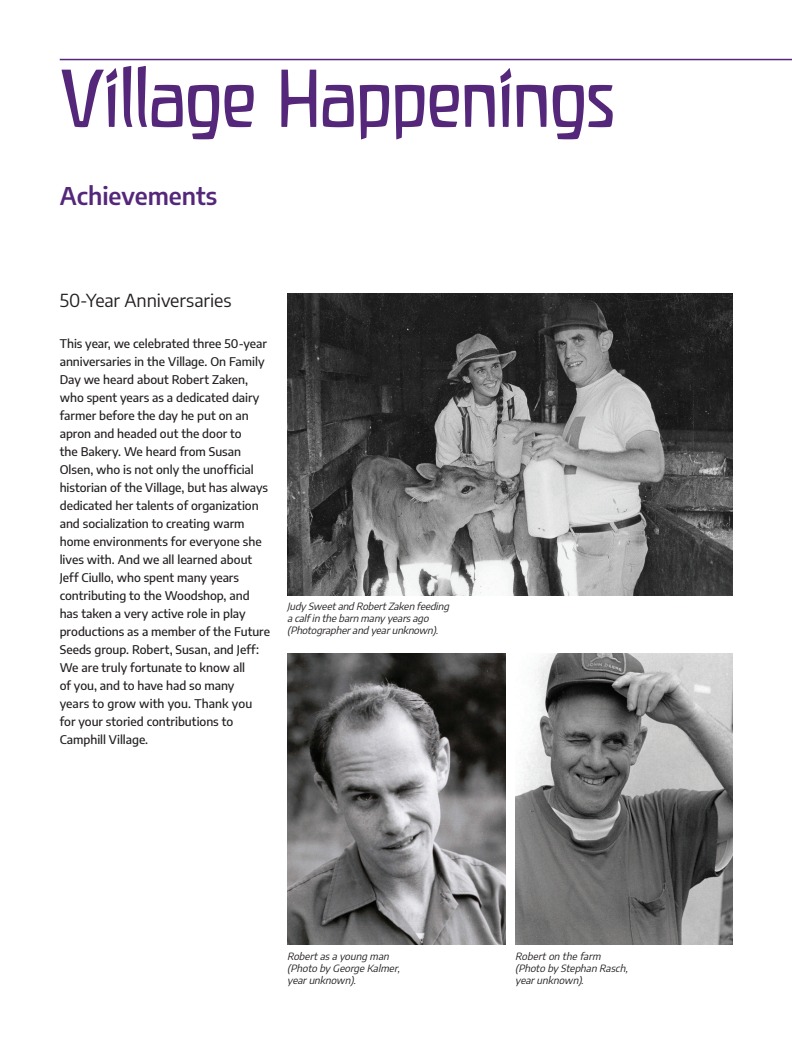
<style>
.page{position:relative;width:792px;height:1044px;background:#fff}
.page>*{position:absolute;margin:0;border:0;box-sizing:border-box;transform-origin:0 0}
.Page_title{font:84px "Liant";letter-spacing:-.025em;color:#55277b}
.Category{font:600 24px "Encode Sans";color:#55277b}
.Subhead{font:18px "Encode Sans";letter-spacing:-.005em;color:#231f20}
.Body_Copy{font:500 12px/18px "Encode Sans";color:#231f20}
.t1{font:italic 10px/12px "Encode Sans";color:#231f20}
</style>
<div class="page">
<hr style="left:60px;top:59px;width:732px;height:1px;background:#55277b">
<img style="left:287px;top:293px;width:445px;height:302px">
<img style="left:287px;top:654px;width:218px;height:291px">
<img style="left:515px;top:654px;width:217px;height:291px">
<p class="Page_title" style="left:60px;top:55px;width:557px">Village Happenings</p>
<p class="Category" style="left:60px;top:179px;width:159px">Achievements</p>
<p class="Subhead" style="left:60px;top:288px;width:173px">50-Year Anniversaries</p>
<p class="Body_Copy" style="left:60px;top:334px;width:212px">This year, we celebrated three 50-year anniversaries in the Village. On Family Day we heard about Robert Zaken, who spent years as a dedicated dairy farmer before the day he put on an apron and headed out the door to<br>the Bakery. We heard from Susan Olsen, who is not only the unofficial historian of the Village, but has always dedicated her talents of organization and socialization to creating warm home environments for everyone she lives with. And we all learned about Jeff Ciullo, who spent many years contributing to the Woodshop, and has taken a very active role in play productions as a member of the Future Seeds group. Robert, Susan, and Jeff:<br>We are truly fortunate to know all<br>of you, and to have had so many<br>years to grow with you. Thank you for your storied contributions to Camphill Village.</p>
<p class="t1" style="left:287px;top:600px;width:166px">JudySweetand RobertZaken feeding acalfin thebarn manyyearsago (Photographerand yearunknown).</p>
<p class="t1" style="left:287px;top:950px;width:117px">Robertasayoung man (Photo by GeorgeKalmer, yearunknown).</p>
<p class="t1" style="left:515px;top:950px;width:117px">Roberton the farm (Photo by Stephan Rasch, yearunknown).</p>
</div>
